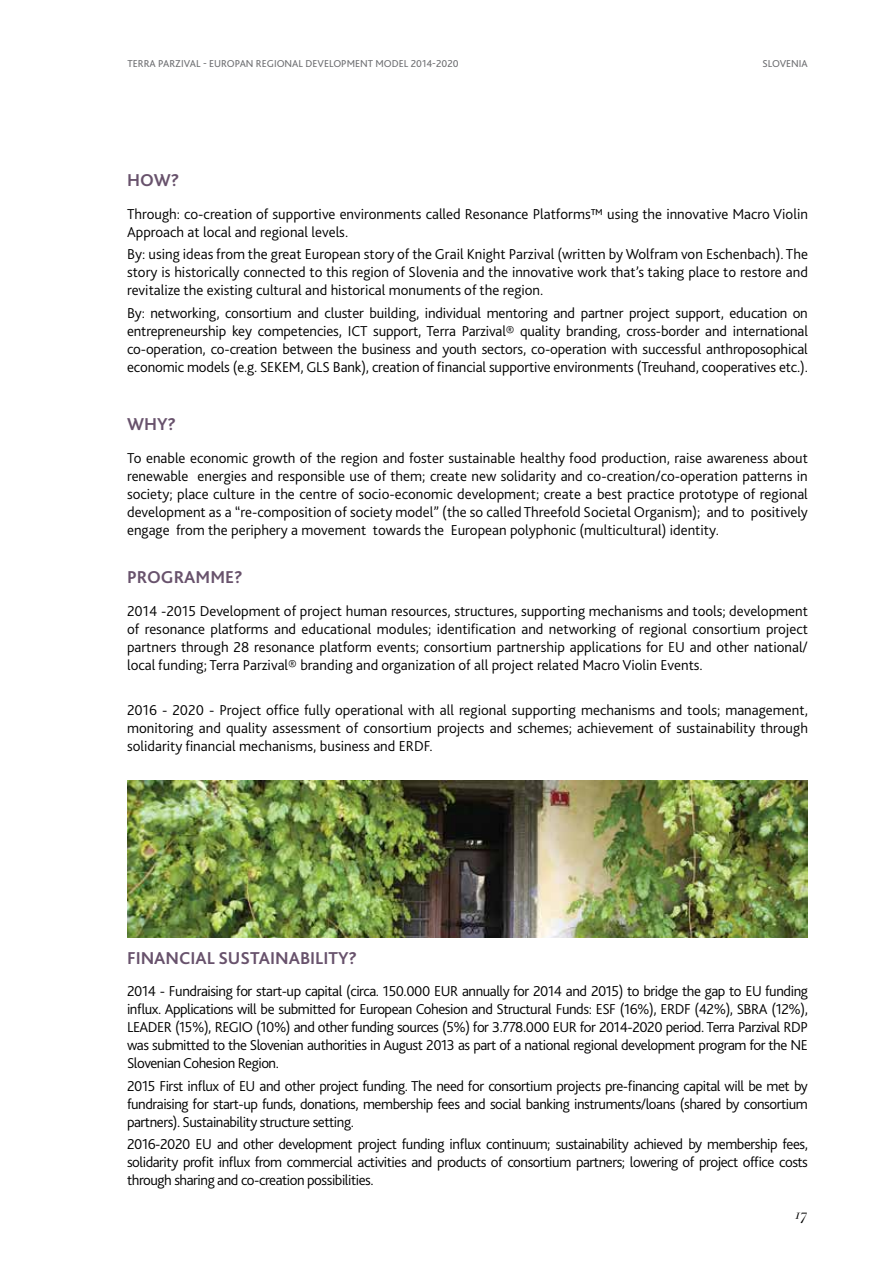
<style>
.page{position:relative;width:893px;height:1263px;background:#fff}
.page>*{position:absolute;margin:0;border:0;box-sizing:border-box;transform-origin:0 0}
.t1{font:700 18px "Bliss 2";color:#68526c}
.t2{font:300 15px/18px "Bliss 2";color:#000;text-align:justify}
.t3{font:15px "Didot LH Italic Os F";color:#000}
.t4{font:10.5px "Bliss 2";color:#6d6e71}
</style>
<div class="page">
<img style="left:127px;top:780px;width:680px;height:158px">
<p class="t4" style="left:128px;top:57px;width:333px">TERRA PARZIVAL - EUROPAN REGIONAL DEVELOPMENT MODEL 2014-2020</p>
<p class="t4" style="left:762px;top:57px;width:47px">SLOVENIA</p>
<p class="t1" style="left:127px;top:169px;width:54px">HOW?</p>
<p class="t2" style="left:127px;top:205px;width:682px">Through: co-creation of supportive environments called Resonance Platforms™ using the innovative Macro Violin<br>Approach at local and regional levels.</p>
<p class="t2" style="left:127px;top:245px;width:682px">By: using ideas from the great European story of the Grail Knight Parzival (written by Wolfram von Eschenbach). The story is historically connected to this region of Slovenia and the innovative work that’s taking place to restore and revitalize the existing cultural and historical monuments of the region.</p>
<p class="t2" style="left:127px;top:303px;width:682px">By: networking, consortium and cluster building, individual mentoring and partner project support, education on entrepreneurship key competencies, ICT support, Terra Parzival® quality branding, cross-border and international co-operation, co-creation between the business and youth sectors, co-operation with successful anthroposophical economic models (e.g. SEKEM, GLS Bank), creation of financial supportive environments (Treuhand, cooperatives etc.).</p>
<p class="t1" style="left:127px;top:413px;width:51px">WHY?</p>
<p class="t2" style="left:127px;top:449px;width:682px">To enable economic growth of the region and foster sustainable healthy food production, raise awareness about renewable energies and responsible use of them; create new solidarity and co-creation/co-operation patterns in society; place culture in the centre of socio-economic development; create a best practice prototype of regional development as a “re-composition of society model” (the so called Threefold Societal Organism); and to positively engage from the periphery a movement towards the European polyphonic (multicultural) identity.</p>
<p class="t1" style="left:127px;top:566px;width:117px">PROGRAMME?</p>
<p class="t2" style="left:127px;top:602px;width:682px">2014 -2015 Development of project human resources, structures, supporting mechanisms and tools; development of resonance platforms and educational modules; identification and networking of regional consortium project partners through 28 resonance platform events; consortium partnership applications for EU and other national/ local funding; Terra Parzival® branding and organization of all project related Macro Violin Events.</p>
<p class="t2" style="left:127px;top:700px;width:682px">2016 - 2020 - Project office fully operational with all regional supporting mechanisms and tools; management, monitoring and quality assessment of consortium projects and schemes; achievement of sustainability through solidarity financial mechanisms, business and ERDF.</p>
<p class="t1" style="left:127px;top:946px;width:232px">FINANCIAL SUSTAINABILITY?</p>
<p class="t2" style="left:127px;top:982px;width:682px">2014 - Fundraising for start-up capital (circa. 150.000 EUR annually for 2014 and 2015) to bridge the gap to EU funding influx. Applications will be submitted for European Cohesion and Structural Funds: ESF (16%), ERDF (42%), SBRA (12%), LEADER (15%), REGIO (10%) and other funding sources (5%) for 3.778.000 EUR for 2014-2020 period. Terra Parzival RDP was submitted to the Slovenian authorities in August 2013 as part of a national regional development program for the NE Slovenian Cohesion Region.</p>
<p class="t2" style="left:127px;top:1076px;width:682px">2015 First influx of EU and other project funding. The need for consortium projects pre-financing capital will be met by fundraising for start-up funds, donations, membership fees and social banking instruments/loans (shared by consortium partners). Sustainability structure setting.</p>
<p class="t2" style="left:127px;top:1134px;width:682px">2016-2020 EU and other development project funding influx continuum; sustainability achieved by membership fees, solidarity profit influx from commercial activities and products of consortium partners; lowering of project office costs through sharing and co-creation possibilities.</p>
<p class="t3" style="left:796px;top:1205px;width:14px">17</p>
</div>
